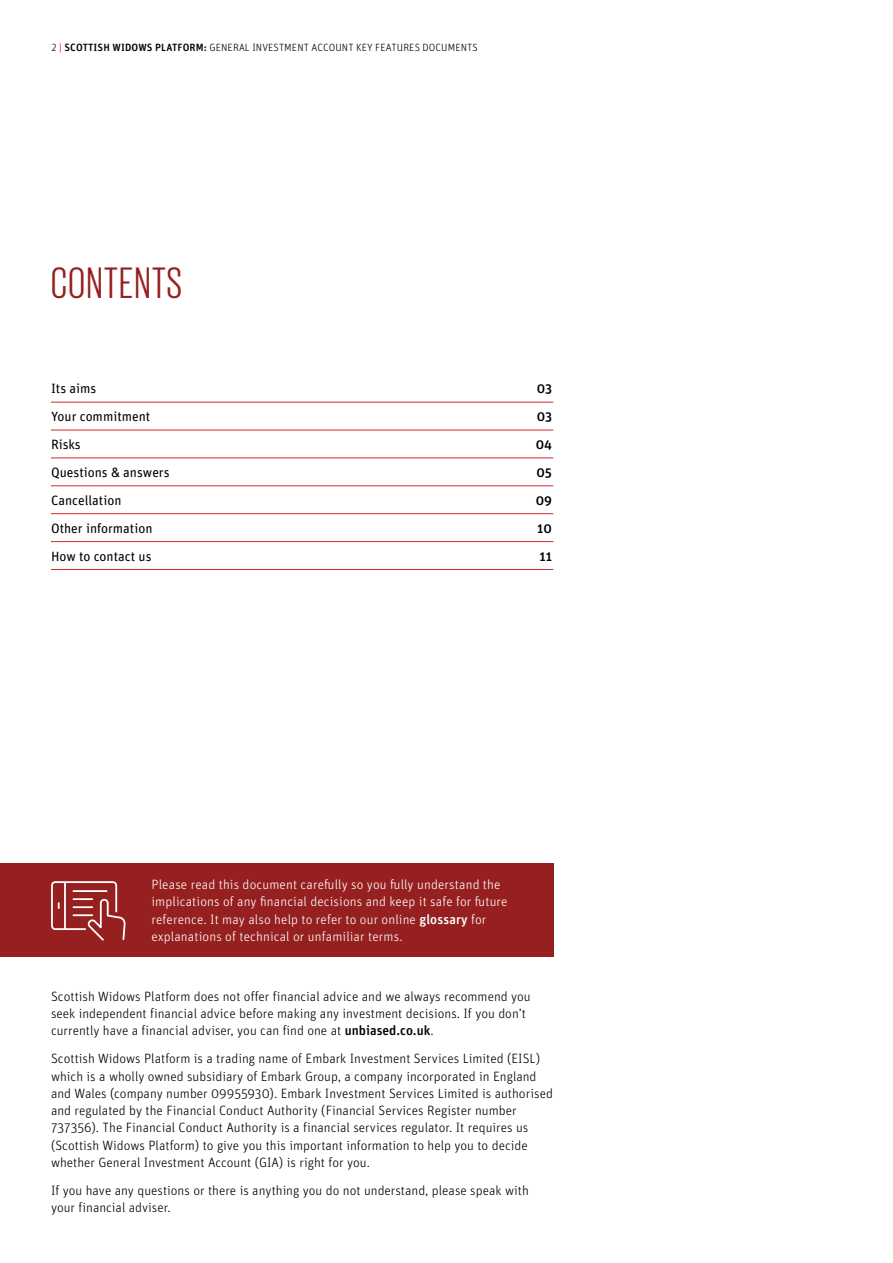
<style>
.page{position:relative;width:893px;height:1263px;background:#fff}
.page>*{position:absolute;margin:0;border:0;box-sizing:border-box;transform-origin:0 0}
.SW_Guide_Main_heading{font:45px "Giorgio Sans";letter-spacing:.04em;color:#95201f}
.SW_Guide_Body_text{font:300 13.5px/17.2px "Unit Rounded Pro";color:#000}
.t1{font:300 13.5px/17.2px "Unit Rounded Pro";letter-spacing:.01em;color:#fff}
.t2{font:13.5px "Unit Rounded Pro";color:#000}
.t3{font:500 13.5px "Unit Rounded Pro";color:#000}
.t4{font:300 10.5px "Unit Rounded Pro";letter-spacing:.01em;color:#000}
.s1{font-weight:400;color:#d3282d}
.s2{font-weight:500}
</style>
<div class="page">
<hr style="left:51px;top:402px;width:502px;height:1px;background:#d3282d">
<hr style="left:51px;top:430px;width:502px;height:1px;background:#d3282d">
<hr style="left:51px;top:458px;width:502px;height:1px;background:#d3282d">
<hr style="left:51px;top:485px;width:502px;height:1px;background:#d3282d">
<hr style="left:51px;top:513px;width:502px;height:1px;background:#d3282d">
<hr style="left:51px;top:541px;width:502px;height:1px;background:#d3282d">
<hr style="left:51px;top:569px;width:502px;height:1px;background:#d3282d">
<div style="left:0;top:863px;width:553px;height:93px;background:#95201f"></div>
<svg style="left:51px;top:881px;width:75px;height:60px"></svg>
<p class="t4" style="left:51px;top:41px;width:428px">2 <span class="s1">|</span> <span class="s2">SCOTTISH WIDOWS PLATFORM:</span> GENERAL INVESTMENT ACCOUNT KEY FEATURES DOCUMENTS</p>
<p class="SW_Guide_Main_heading" style="left:51px;top:261px;width:132px">CONTENTS</p>
<p class="t2" style="left:51px;top:379px;width:47px">Its aims</p>
<p class="t3" style="left:537px;top:379px;width:17px">03</p>
<p class="t2" style="left:51px;top:407px;width:101px">Your commitment</p>
<p class="t3" style="left:537px;top:407px;width:17px">03</p>
<p class="t2" style="left:51px;top:435px;width:31px">Risks</p>
<p class="t3" style="left:536px;top:435px;width:18px">04</p>
<p class="t2" style="left:51px;top:463px;width:120px">Questions &amp; answers</p>
<p class="t3" style="left:536px;top:463px;width:17px">05</p>
<p class="t2" style="left:51px;top:491px;width:72px">Cancellation</p>
<p class="t3" style="left:536px;top:491px;width:18px">09</p>
<p class="t2" style="left:51px;top:519px;width:103px">Other information</p>
<p class="t3" style="left:537px;top:519px;width:16px">10</p>
<p class="t2" style="left:51px;top:547px;width:102px">How to contact us</p>
<p class="t3" style="left:539px;top:546px;width:14px">11</p>
<p class="t1" style="left:151px;top:875px;width:358px">Please read this document carefully so you fully understand the implications of any financial decisions and keep it safe for future reference. It may also help to refer to our online <span class="s2">glossary</span> for explanations of technical or unfamiliar terms.</p>
<p class="SW_Guide_Body_text" style="left:51px;top:987px;width:481px">Scottish Widows Platform does not offer financial advice and we always recommend you seek independent financial advice before making any investment decisions. If you don’t currently have a financial adviser, you can find one at <span class="s2">unbiased.co.uk</span>.</p>
<p class="SW_Guide_Body_text" style="left:51px;top:1050px;width:503px">Scottish Widows Platform is a trading name of Embark Investment Services Limited (EISL) which is a wholly owned subsidiary of Embark Group, a company incorporated in England and Wales (company number 09955930). Embark Investment Services Limited is authorised and regulated by the Financial Conduct Authority (Financial Services Register number 737356). The Financial Conduct Authority is a financial services regulator. It requires us (Scottish Widows Platform) to give you this important information to help you to decide whether General Investment Account (GIA) is right for you.</p>
<p class="SW_Guide_Body_text" style="left:51px;top:1181px;width:479px">If you have any questions or there is anything you do not understand, please speak with your financial adviser.</p>
</div>
